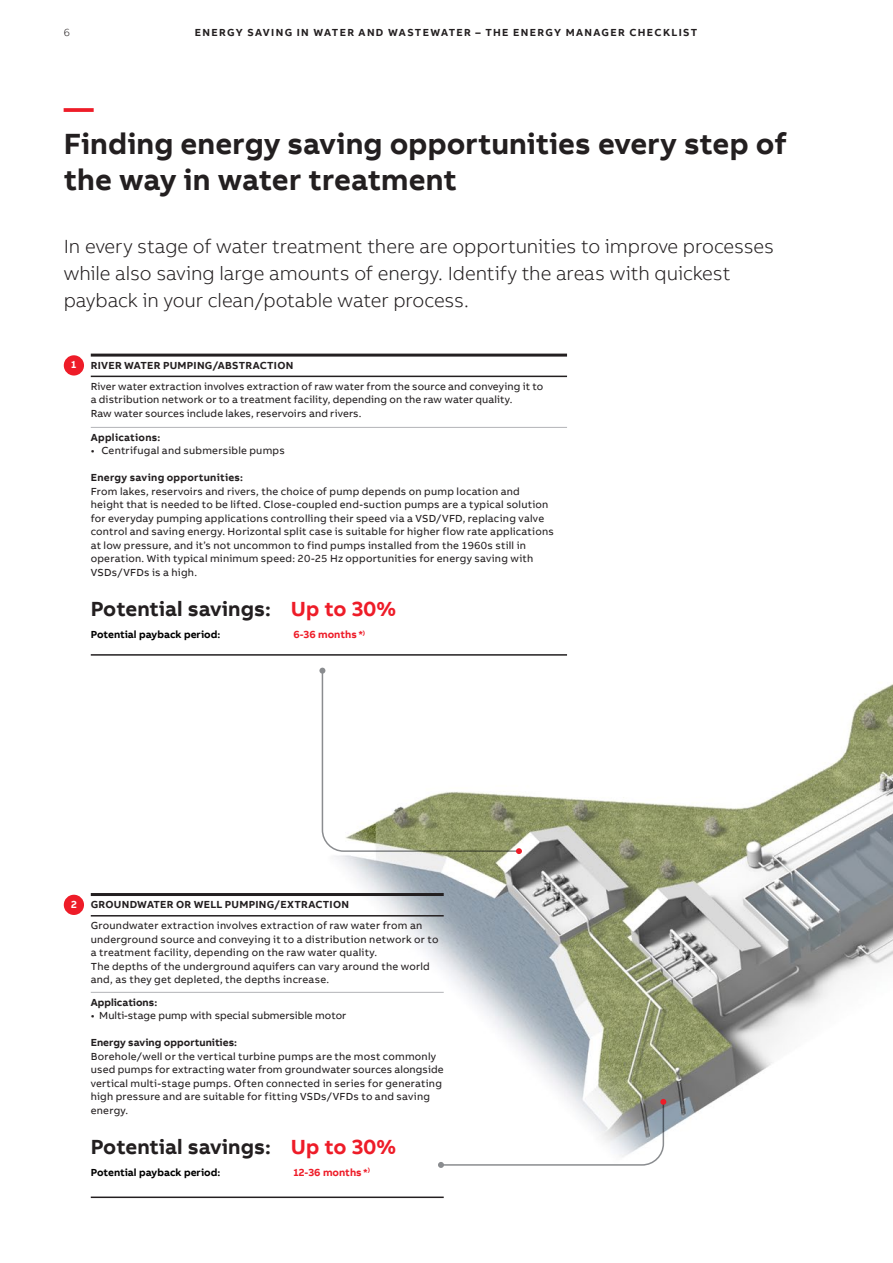
<style>
.page{position:relative;width:893px;height:1263px;background:#fff}
.page>*{position:absolute;margin:0;border:0;box-sizing:border-box;transform-origin:0 0}
.t1{font:700 30px/36px "AB Bvoice";color:#231f20}
.t2{font:700 30px "AB Bvoice";color:#ee1c28}
.t3{font:700 21px "AB Bvoice";color:#231f20}
.t4{font:300 19.5px/27px "AB Bvoice";letter-spacing:-.005em;color:#231f20}
.t5{font:10.5px/13.5px "AB Bvoice";letter-spacing:.02em;color:#231f20}
.t6{font:700 10.5px "AB Bvoice";letter-spacing:.025em;color:#231f20}
.t7{font:700 10.5px "AB Bvoice";letter-spacing:.125em;color:#231f20}
.t8{font:700 10.5px "AB Bvoice";color:#000}
.t9{font:10.5px "AB Bvoice";color:#231f20}
.t10{font:700 10.5px "AB Bvoice";color:#231f20}
.t11{font:700 10.5px "AB Bvoice";color:#ee1c28}
.t12{font:700 10.5px "AB Bvoice";color:#fff}
.t13{font:300 10.5px "AB Bvoice";color:#231f20}
.s1{color:#ee1c28}
</style>
<div class="page">
<img style="left:276px;top:353px;width:617px;height:779px">
<hr style="left:91px;top:354px;width:476px;height:3px;background:#231f20">
<hr style="left:91px;top:376px;width:476px;height:1px;background:#231f20">
<hr style="left:91px;top:654px;width:476px;height:2px;background:#231f20">
<hr style="left:91px;top:427px;width:476px;height:1px;background:#b2b3b7">
<div style="left:64px;top:355px;width:20px;height:20px;background:#ee1c28;border-radius:50%"></div>
<hr style="left:91px;top:893px;width:353px;height:3px;background:#231f20">
<hr style="left:91px;top:915px;width:353px;height:1px;background:#231f20">
<hr style="left:91px;top:1196px;width:353px;height:2px;background:#231f20">
<hr style="left:91px;top:992px;width:353px;height:1px;background:#b2b3b7">
<div style="left:64px;top:895px;width:20px;height:20px;background:#ee1c28;border-radius:50%"></div>
<svg style="left:319px;top:668px;width:203px;height:186px"></svg>
<svg style="left:438px;top:1099px;width:228px;height:69px"></svg>
<p class="t13" style="left:64px;top:26px;width:8px">6</p>
<p class="t7" style="left:195px;top:25px;width:504px">ENERGY SAVING IN WATER AND WASTEWATER – THE ENERGY MANAGER CHECKLIST</p>
<h1 class="t2" style="left:64px;top:89px;width:31px">—</h1>
<h1 class="t1" style="left:64px;top:126px;width:724px">Finding energy saving opportunities every step of the way in water treatment</h1>
<h3 class="t4" style="left:64px;top:233px;width:712px">In every stage of water treatment there are opportunities to improve processes while also saving large amounts of energy. Identify the areas with quickest payback in your clean/potable water process.</h3>
<p class="t12" style="left:71px;top:358px;width:7px">1</p>
<p class="t6" style="left:91px;top:359px;width:204px">RIVER WATER PUMPING/ABSTRACTION</p>
<p class="t5" style="left:91px;top:380px;width:454px">River water extraction involves extraction of raw water from the source and conveying it to a distribution network or to a treatment facility, depending on the raw water quality.<br>Raw water sources include lakes, reservoirs and rivers.</p>
<p class="t6" style="left:91px;top:431px;width:71px">Applications:</p>
<p class="t5" style="left:91px;top:444px;width:196px">• Centrifugal and submersible pumps</p>
<p class="t6" style="left:91px;top:471px;width:154px">Energy saving opportunities:</p>
<p class="t5" style="left:91px;top:485px;width:464px">From lakes, reservoirs and rivers, the choice of pump depends on pump location and height that is needed to be lifted. Close-coupled end-suction pumps are a typical solution for everyday pumping applications controlling their speed via a VSD/VFD, replacing valve control and saving energy. Horizontal split case is suitable for higher flow rate applications at low pressure, and itʼs not uncommon to find pumps installed from the 1960s still in operation. With typical minimum speed: 20-25 Hz opportunities for energy saving with VSDs/VFDs is a high.</p>
<h2 class="t3" style="left:91px;top:596px;width:307px">Potential savings: <span class="s1">Up to 30%</span></h2>
<p class="t8" style="left:91px;top:628px;width:131px">Potential payback period:</p>
<p class="t11" style="left:293px;top:628px;width:73px">6-36 months *<sup>)</sup></p>
<p class="t12" style="left:71px;top:897px;width:7px">2</p>
<p class="t6" style="left:91px;top:898px;width:260px">GROUNDWATER OR WELL PUMPING/EXTRACTION</p>
<p class="t5" style="left:91px;top:919px;width:349px">Groundwater extraction involves extraction of raw water from an underground source and conveying it to a distribution network or to a treatment facility, depending on the raw water quality.<br>The depths of the underground aquifers can vary around the world and, as they get depleted, the depths increase.</p>
<p class="t10" style="left:91px;top:996px;width:68px">Applications:</p>
<p class="t9" style="left:91px;top:1009px;width:257px">• Multi-stage pump with special submersible motor</p>
<p class="t10" style="left:91px;top:1036px;width:148px">Energy saving opportunities:</p>
<p class="t5" style="left:91px;top:1049px;width:354px">Borehole/well or the vertical turbine pumps are the most commonly used pumps for extracting water from groundwater sources alongside vertical multi-stage pumps. Often connected in series for generating high pressure and are suitable for fitting VSDs/VFDs to and saving energy.</p>
<h2 class="t3" style="left:91px;top:1134px;width:307px">Potential savings: <span class="s1">Up to 30%</span></h2>
<p class="t8" style="left:91px;top:1166px;width:131px">Potential payback period:</p>
<p class="t11" style="left:293px;top:1166px;width:78px">12-36 months *<sup>)</sup></p>
</div>
